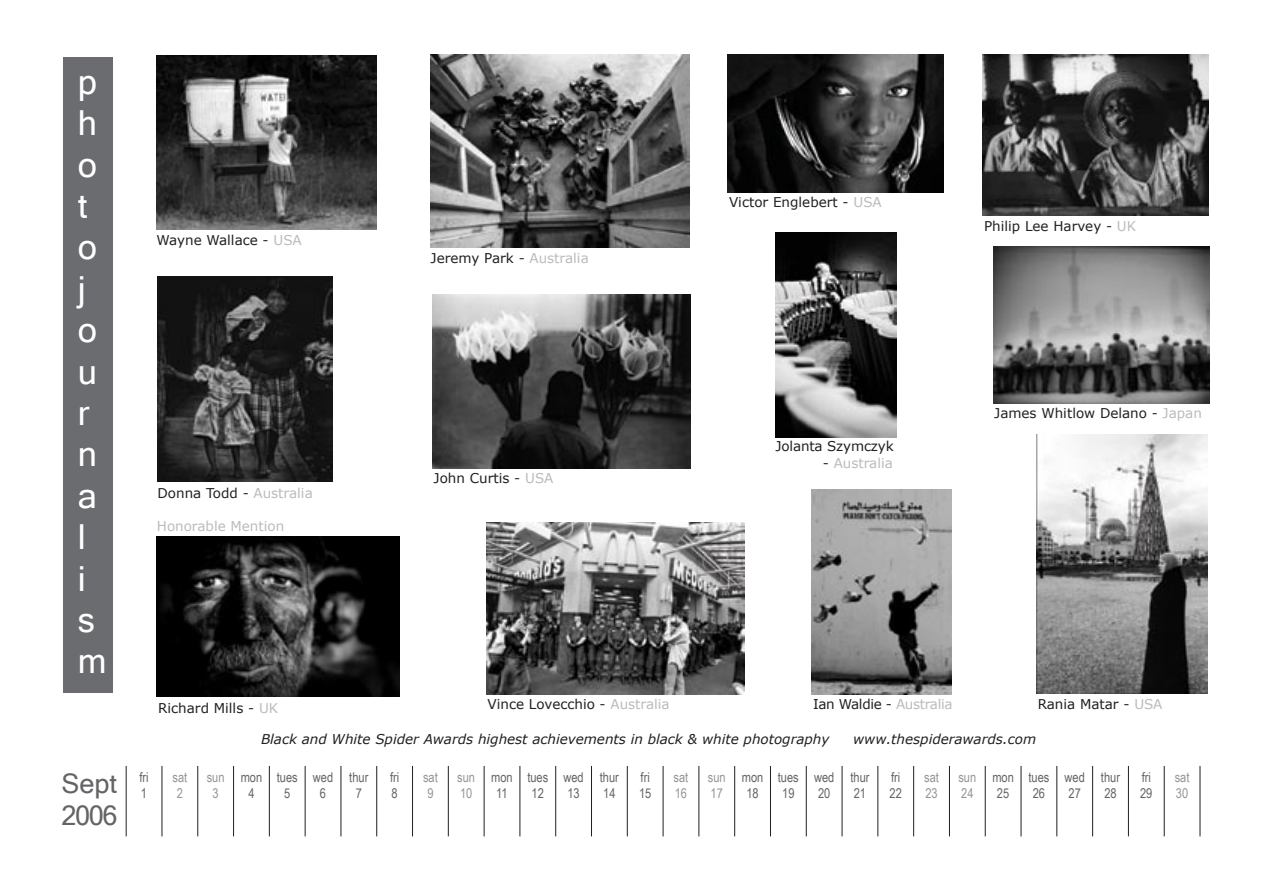
<style>
.page{position:relative;width:1263px;height:893px;background:#fff}
.page>*{position:absolute;margin:0;border:0;box-sizing:border-box;transform-origin:0 0}
.t1{font:34.5px/41.4px "Microsoft Sans Serif";color:#fff}
.t2{font:27px/32.4px "Microsoft Sans Serif";letter-spacing:-.025em;color:#636467}
.t3{font:13.5px "Verdana";color:#231f20}
.t4{font:13.5px/16.2px "Arial Narrow";color:#636467}
.t5{font:italic 13.5px "Verdana";color:#231f20}
.t6{font:13.5px/16.2px "Arial Narrow";color:#939598}
.t7{font:13.5px "Verdana";color:#b9bbbd}
.t8{font:13.5px "Verdana";letter-spacing:-.025em;color:#231f20}
.s1{color:#b9bbbd}
.s2{color:#231f20}
</style>
<div class="page">
<div style="left:63px;top:58px;width:50px;height:635px;background:#6b6c6f"></div>
<img style="left:432px;top:294px;width:259px;height:174px">
<img style="left:1036px;top:435px;width:171px;height:259px">
<img style="left:982px;top:54px;width:227px;height:162px">
<img style="left:158px;top:276px;width:175px;height:205px">
<img style="left:993px;top:246px;width:216px;height:157px">
<img style="left:728px;top:54px;width:215px;height:138px">
<img style="left:430px;top:54px;width:260px;height:193px">
<img style="left:156px;top:55px;width:220px;height:175px">
<img style="left:157px;top:537px;width:242px;height:159px">
<img style="left:812px;top:489px;width:140px;height:205px">
<img style="left:775px;top:232px;width:121px;height:206px">
<img style="left:487px;top:522px;width:257px;height:172px">
<hr style="left:126px;top:766px;width:1px;height:70px;background:#231f20">
<hr style="left:162px;top:766px;width:1px;height:70px;background:#231f20">
<hr style="left:627px;top:766px;width:1px;height:70px;background:#231f20">
<hr style="left:1021px;top:766px;width:1px;height:70px;background:#231f20">
<hr style="left:1056px;top:766px;width:1px;height:70px;background:#231f20">
<hr style="left:197px;top:766px;width:1px;height:70px;background:#231f20">
<hr style="left:233px;top:766px;width:1px;height:70px;background:#231f20">
<hr style="left:484px;top:766px;width:1px;height:70px;background:#231f20">
<hr style="left:519px;top:766px;width:1px;height:70px;background:#231f20">
<hr style="left:555px;top:766px;width:1px;height:70px;background:#231f20">
<hr style="left:591px;top:766px;width:1px;height:70px;background:#231f20">
<hr style="left:949px;top:766px;width:1px;height:70px;background:#231f20">
<hr style="left:985px;top:766px;width:1px;height:70px;background:#231f20">
<hr style="left:269px;top:766px;width:1px;height:70px;background:#231f20">
<hr style="left:305px;top:766px;width:1px;height:70px;background:#231f20">
<hr style="left:448px;top:766px;width:1px;height:70px;background:#231f20">
<hr style="left:412px;top:766px;width:1px;height:70px;background:#231f20">
<hr style="left:341px;top:766px;width:1px;height:70px;background:#231f20">
<hr style="left:376px;top:766px;width:1px;height:70px;background:#231f20">
<hr style="left:806px;top:766px;width:1px;height:70px;background:#231f20">
<hr style="left:842px;top:766px;width:1px;height:70px;background:#231f20">
<hr style="left:734px;top:766px;width:1px;height:70px;background:#231f20">
<hr style="left:770px;top:766px;width:1px;height:70px;background:#231f20">
<hr style="left:663px;top:766px;width:1px;height:70px;background:#231f20">
<hr style="left:698px;top:766px;width:1px;height:70px;background:#231f20">
<hr style="left:877px;top:766px;width:1px;height:70px;background:#231f20">
<hr style="left:913px;top:766px;width:1px;height:70px;background:#231f20">
<hr style="left:1092px;top:766px;width:1px;height:70px;background:#231f20">
<hr style="left:1128px;top:766px;width:1px;height:70px;background:#231f20">
<hr style="left:1164px;top:766px;width:1px;height:70px;background:#231f20">
<hr style="left:1199px;top:766px;width:1px;height:70px;background:#231f20">
<h1 class="t1" style="left:78px;top:61px;width:30px">p h o t o j o u r n a l<br>i s m</h1>
<h2 class="t2" style="left:62px;top:767px;width:58px">Sept<br>2006</h2>
<p class="t3" style="left:156px;top:232px;width:147px">Wayne Wallace - <span class="s1">USA</span></p>
<p class="t3" style="left:158px;top:484px;width:157px">Donna Todd - <span class="s1">Australia</span></p>
<p class="t7" style="left:157px;top:517px;width:129px">Honorable Mention</p>
<p class="t3" style="left:430px;top:249px;width:160px">Jeremy Park - <span class="s1">Australia</span></p>
<p class="t3" style="left:434px;top:469px;width:121px">John Curtis - <span class="s1">USA</span></p>
<p class="t3" style="left:729px;top:193px;width:154px">Victor Englebert - <span class="s1">USA</span></p>
<p class="t3" style="left:775px;top:438px;width:120px">Jolanta Szymczyk</p>
<p class="t7" style="left:823px;top:454px;width:72px"><span class="s2">-</span> Australia</p>
<p class="t3" style="left:984px;top:217px;width:154px">Philip Lee Harvey - <span class="s1">UK</span></p>
<p class="t3" style="left:994px;top:404px;width:209px">James Whitlow Delano - <span class="s1">Japan</span></p>
<p class="t3" style="left:158px;top:699px;width:122px">Richard Mills - <span class="s1">UK</span></p>
<p class="t8" style="left:813px;top:695px;width:141px">Ian Waldie - <span class="s1">Australia</span></p>
<p class="t3" style="left:488px;top:695px;width:184px">Vince Lovecchio - <span class="s1">Australia</span></p>
<p class="t3" style="left:1038px;top:695px;width:126px">Rania Matar - <span class="s1">USA</span></p>
<p class="t5" style="left:261px;top:730px;width:570px">Black and White Spider Awards highest achievements in black &amp; white photography</p>
<p class="t5" style="left:853px;top:730px;width:184px">www.thespiderawards.com</p>
<p class="t4" style="left:139px;top:768px;width:11px">fri<br>1</p>
<p class="t6" style="left:172px;top:768px;width:16px;text-align:center">sat<br>2</p>
<p class="t6" style="left:207px;top:768px;width:19px;text-align:center">sun<br>3</p>
<p class="t4" style="left:241px;top:768px;width:23px;text-align:center">mon<br>4</p>
<p class="t4" style="left:277px;top:768px;width:22px;text-align:center">tues<br>5</p>
<p class="t4" style="left:313px;top:768px;width:22px;text-align:center">wed<br>6</p>
<p class="t4" style="left:349px;top:768px;width:21px;text-align:center">thur<br>7</p>
<p class="t4" style="left:390px;top:768px;width:11px">fri<br>8</p>
<p class="t6" style="left:423px;top:768px;width:16px;text-align:center">sat<br>9</p>
<p class="t6" style="left:457px;top:768px;width:19px">sun<br>10</p>
<p class="t4" style="left:491px;top:768px;width:23px;text-align:center">mon<br>11</p>
<p class="t4" style="left:527px;top:768px;width:22px;text-align:center">tues<br>12</p>
<p class="t4" style="left:563px;top:768px;width:22px">wed<br>13</p>
<p class="t4" style="left:600px;top:768px;width:21px">thur<br>14</p>
<p class="t4" style="left:639px;top:768px;width:14px">fri<br>15</p>
<p class="t6" style="left:674px;top:768px;width:16px">sat<br>16</p>
<p class="t6" style="left:708px;top:768px;width:19px">sun<br>17</p>
<p class="t4" style="left:742px;top:768px;width:23px;text-align:center">mon<br>18</p>
<p class="t4" style="left:778px;top:768px;width:22px;text-align:center">tues<br>19</p>
<p class="t4" style="left:814px;top:768px;width:22px">wed<br>20</p>
<p class="t4" style="left:850px;top:768px;width:21px">thur<br>21</p>
<p class="t4" style="left:889px;top:768px;width:14px">fri<br>22</p>
<p class="t6" style="left:924px;top:768px;width:16px">sat<br>23</p>
<p class="t6" style="left:958px;top:768px;width:19px">sun<br>24</p>
<p class="t4" style="left:992px;top:768px;width:23px;text-align:center">mon<br>25</p>
<p class="t4" style="left:1028px;top:768px;width:22px;text-align:center">tues<br>26</p>
<p class="t4" style="left:1064px;top:768px;width:22px">wed<br>27</p>
<p class="t4" style="left:1101px;top:768px;width:21px">thur<br>28</p>
<p class="t4" style="left:1140px;top:768px;width:14px">fri<br>29</p>
<p class="t6" style="left:1175px;top:768px;width:16px">sat<br>30</p>
</div>
